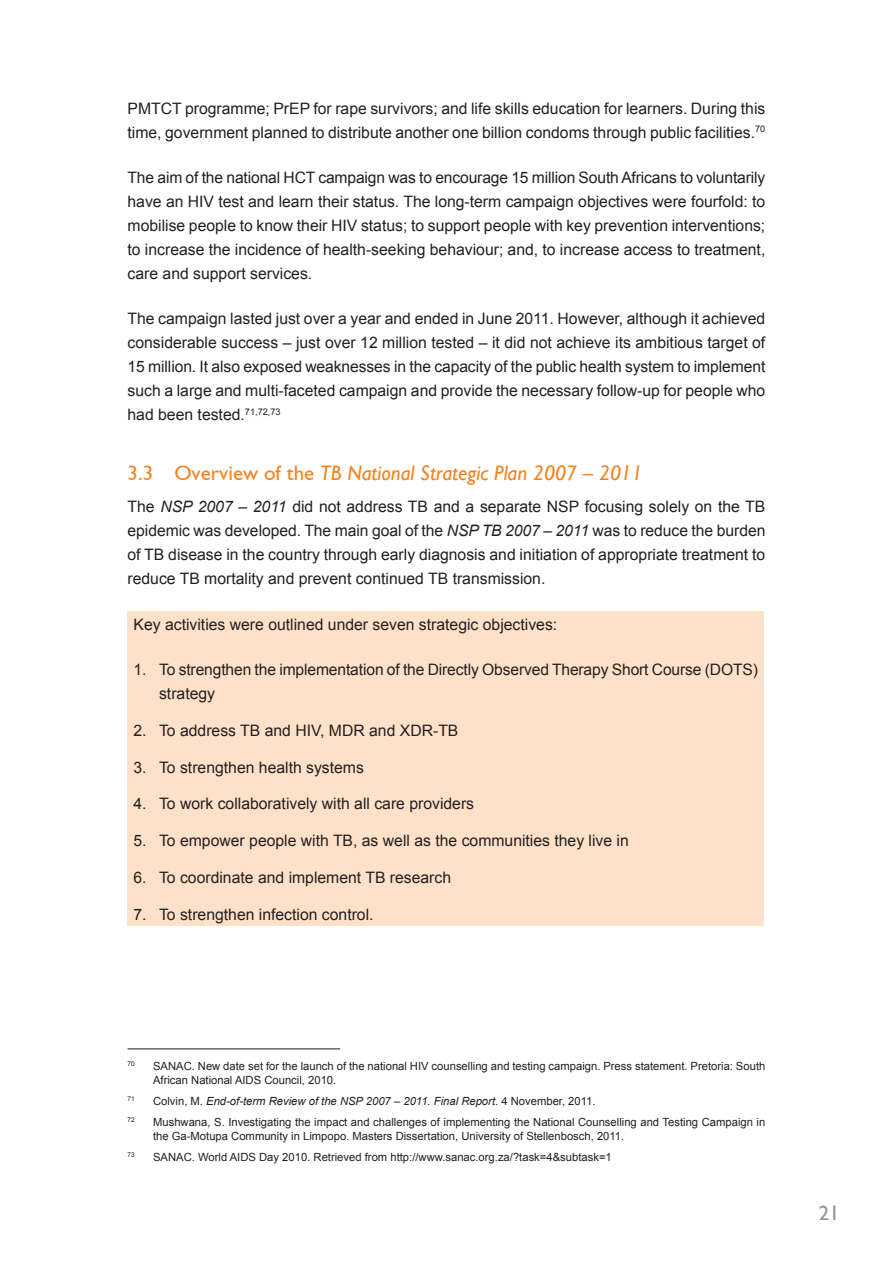
<style>
.page{position:relative;width:893px;height:1263px;background:#fff}
.page>*{position:absolute;margin:0;border:0;box-sizing:border-box;transform-origin:0 0}
.t1{font:italic 21px "Gill Sans";color:#f58220}
.t2{font:21px "Gill Sans";color:#939598}
.t3{font:15.75px/24px "Arial";color:#231f20;text-align:justify}
.t4{font:11.25px/13.5px "Arial";color:#231f20}
.t5{font:italic 11.25px "Arial";color:#231f20}
.t6{font:6.6px "Arial";color:#231f20}
.s1{font-style:normal}
.s2{font-style:italic}
</style>
<div class="page">
<div style="left:128px;top:611px;width:636px;height:314px;background:#fee1c8"></div>
<hr style="left:128px;top:1048px;width:212px;height:1px;background:#231f20">
<p class="t3" style="left:128px;top:96px;width:639px">PMTCT programme; PrEP for rape survivors; and life skills education for learners. During this time, government planned to distribute another one billion condoms through public facilities.<sup>70</sup></p>
<p class="t3" style="left:128px;top:165px;width:639px">The aim of the national HCT campaign was to encourage 15 million South Africans to voluntarily have an HIV test and learn their status. The long-term campaign objectives were fourfold: to mobilise people to know their HIV status; to support people with key prevention interventions; to increase the incidence of health-seeking behaviour; and, to increase access to treatment, care and support services.</p>
<p class="t3" style="left:128px;top:307px;width:639px">The campaign lasted just over a year and ended in June 2011. However, although it achieved considerable success – just over 12 million tested – it did not achieve its ambitious target of 15 million. It also exposed weaknesses in the capacity of the public health system to implement such a large and multi-faceted campaign and provide the necessary follow-up for people who had been tested.<sup>71,72,73</sup></p>
<h1 class="t1" style="left:128px;top:460px;width:517px"><span class="s1">3.3 Overview of the</span> TB National Strategic Plan 2007 – 2011</h1>
<p class="t3" style="left:128px;top:495px;width:639px">The <span class="s2">NSP 2007 – 2011</span> did not address TB and a separate NSP focusing solely on the TB epidemic was developed. The main goal of the <span class="s2">NSP TB 2007 – 2011</span> was to reduce the burden of TB disease in the country through early diagnosis and initiation of appropriate treatment to reduce TB mortality and prevent continued TB transmission.</p>
<p class="t3" style="left:134px;top:612px;width:425px">Key activities were outlined under seven strategic objectives:</p>
<p class="t3" style="left:159px;top:657px;width:600px;text-indent:-26px">1. To strengthen the implementation of the Directly Observed Therapy Short Course (DOTS) strategy</p>
<p class="t3" style="left:134px;top:718px;width:326px">2. To address TB and HIV, MDR and XDR-TB</p>
<p class="t3" style="left:134px;top:755px;width:232px">3. To strengthen health systems</p>
<p class="t3" style="left:134px;top:792px;width:342px">4. To work collaboratively with all care providers</p>
<p class="t3" style="left:134px;top:829px;width:497px">5. To empower people with TB, as well as the communities they live in</p>
<p class="t3" style="left:134px;top:865px;width:319px">6. To coordinate and implement TB research</p>
<p class="t3" style="left:134px;top:902px;width:242px">7. To strengthen infection control.</p>
<p class="t6" style="left:128px;top:1060px;width:9px">70</p>
<p class="t4" style="left:153px;top:1059px;width:614px">SANAC. New date set for the launch of the national HIV counselling and testing campaign. Press statement. Pretoria: South<br>African National AIDS Council, 2010.</p>
<p class="t6" style="left:128px;top:1095px;width:9px">71</p>
<p class="t5" style="left:153px;top:1095px;width:444px"><span class="s1">Colvin, M.</span> End-of-term Review of the NSP 2007 – 2011. Final Report<span class="s1">. 4 November, 2011.</span></p>
<p class="t6" style="left:128px;top:1116px;width:9px">72</p>
<p class="t4" style="left:153px;top:1115px;width:614px">Mushwana, S. Investigating the impact and challenges of implementing the National Counselling and Testing Campaign in the Ga-Motupa Community in Limpopo. Masters Dissertation, University of Stellenbosch, 2011.</p>
<p class="t6" style="left:128px;top:1151px;width:9px">73</p>
<p class="t4" style="left:153px;top:1150px;width:460px">SANAC. World AIDS Day 2010. Retrieved from http://www.sanac.org.za/?task=4&amp;subtask=1</p>
<h1 class="t2" style="left:819px;top:1201px;width:22px">21</h1>
</div>
